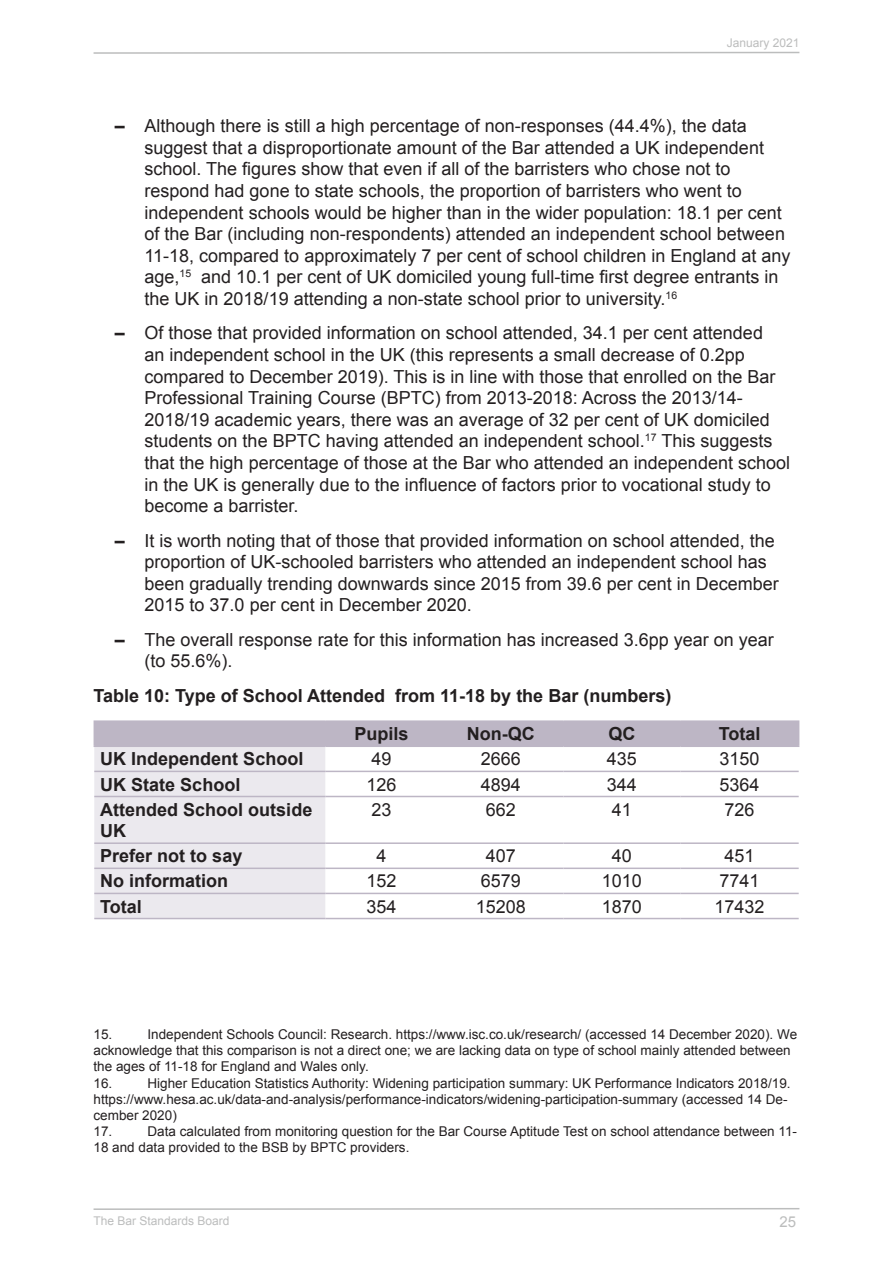
<style>
.page{position:relative;width:893px;height:1263px;background:#fff}
.page>*{position:absolute;margin:0;border:0;box-sizing:border-box;transform-origin:0 0}
.t1{font:18px/21.6px "Arial";color:#231f20}
.Table_title{font:700 18px/21.6px "Arial";color:#231f20}
.t2{font:15px "Arial";color:#bcbdbd}
.Footnote2{font:13.5px/16.2px "Arial";color:#231f20}
.t3{font:12px "Arial";color:#bcbdbd}
.s1{font-weight:700}
</style>
<div class="page">
<svg style="left:93px;top:51px;width:707px;height:3px"></svg>
<svg style="left:93px;top:1208px;width:707px;height:2px"></svg>
<hr style="left:94px;top:720px;width:231px;height:2px;background:#bdb6c5">
<hr style="left:325px;top:720px;width:113px;height:2px;background:#bdb6c5">
<hr style="left:438px;top:720px;width:125px;height:2px;background:#bdb6c5">
<hr style="left:563px;top:720px;width:117px;height:2px;background:#bdb6c5">
<hr style="left:680px;top:720px;width:119px;height:2px;background:#bdb6c5">
<svg style="left:94px;top:722px;width:705px;height:196px"></svg>
<hr style="left:94px;top:745px;width:231px;height:2px;background:#bdb6c5">
<hr style="left:325px;top:745px;width:113px;height:2px;background:#bdb6c5">
<hr style="left:438px;top:745px;width:125px;height:2px;background:#bdb6c5">
<hr style="left:563px;top:745px;width:117px;height:2px;background:#bdb6c5">
<hr style="left:680px;top:745px;width:119px;height:2px;background:#bdb6c5">
<hr style="left:94px;top:771px;width:231px;height:1px;background:#bdb6c5">
<hr style="left:325px;top:771px;width:113px;height:1px;background:#bdb6c5">
<hr style="left:438px;top:771px;width:125px;height:1px;background:#bdb6c5">
<hr style="left:563px;top:771px;width:117px;height:1px;background:#bdb6c5">
<hr style="left:680px;top:771px;width:119px;height:1px;background:#bdb6c5">
<hr style="left:94px;top:796px;width:231px;height:1px;background:#bdb6c5">
<hr style="left:325px;top:796px;width:113px;height:1px;background:#bdb6c5">
<hr style="left:438px;top:796px;width:125px;height:1px;background:#bdb6c5">
<hr style="left:563px;top:796px;width:117px;height:1px;background:#bdb6c5">
<hr style="left:680px;top:796px;width:119px;height:1px;background:#bdb6c5">
<hr style="left:94px;top:842px;width:231px;height:2px;background:#bdb6c5">
<hr style="left:325px;top:842px;width:113px;height:2px;background:#bdb6c5">
<hr style="left:438px;top:842px;width:125px;height:2px;background:#bdb6c5">
<hr style="left:563px;top:842px;width:117px;height:2px;background:#bdb6c5">
<hr style="left:680px;top:842px;width:119px;height:2px;background:#bdb6c5">
<hr style="left:94px;top:867px;width:231px;height:2px;background:#bdb6c5">
<hr style="left:325px;top:867px;width:113px;height:2px;background:#bdb6c5">
<hr style="left:438px;top:867px;width:125px;height:2px;background:#bdb6c5">
<hr style="left:563px;top:867px;width:117px;height:2px;background:#bdb6c5">
<hr style="left:680px;top:867px;width:119px;height:2px;background:#bdb6c5">
<hr style="left:94px;top:893px;width:231px;height:1px;background:#bdb6c5">
<hr style="left:325px;top:893px;width:113px;height:1px;background:#bdb6c5">
<hr style="left:438px;top:893px;width:125px;height:1px;background:#bdb6c5">
<hr style="left:563px;top:893px;width:117px;height:1px;background:#bdb6c5">
<hr style="left:680px;top:893px;width:119px;height:1px;background:#bdb6c5">
<hr style="left:94px;top:918px;width:231px;height:1px;background:#bdb6c5">
<hr style="left:325px;top:918px;width:113px;height:1px;background:#bdb6c5">
<hr style="left:438px;top:918px;width:125px;height:1px;background:#bdb6c5">
<hr style="left:563px;top:918px;width:117px;height:1px;background:#bdb6c5">
<hr style="left:680px;top:918px;width:119px;height:1px;background:#bdb6c5">
<p class="t3" style="left:727px;top:35px;width:74px">January 2021</p>
<p class="t1" style="left:145px;top:115px;width:647px;text-indent:-30px"><span class="s1">–</span> Although there is still a high percentage of non-responses (44.4%), the data suggest that a disproportionate amount of the Bar attended a UK independent school. The figures show that even if all of the barristers who chose not to respond had gone to state schools, the proportion of barristers who went to independent schools would be higher than in the wider population: 18.1 per cent of the Bar (including non-respondents) attended an independent school between 11-18, compared to approximately 7 per cent of school children in England at any age,<sup>15</sup> and 10.1 per cent of UK domiciled young full-time first degree entrants in the UK in 2018/19 attending a non-state school prior to university.<sup>16</sup></p>
<p class="t1" style="left:145px;top:322px;width:647px;text-indent:-30px"><span class="s1">–</span> Of those that provided information on school attended, 34.1 per cent attended<br>an independent school in the UK (this represents a small decrease of 0.2pp compared to December 2019). This is in line with those that enrolled on the Bar Professional Training Course (BPTC) from 2013-2018: Across the 2013/14- 2018/19 academic years, there was an average of 32 per cent of UK domiciled students on the BPTC having attended an independent school.<sup>17</sup> This suggests that the high percentage of those at the Bar who attended an independent school in the UK is generally due to the influence of factors prior to vocational study to become a barrister.</p>
<p class="t1" style="left:145px;top:530px;width:636px;text-indent:-30px"><span class="s1">–</span> It is worth noting that of those that provided information on school attended, the proportion of UK-schooled barristers who attended an independent school has been gradually trending downwards since 2015 from 39.6 per cent in December 2015 to 37.0 per cent in December 2020.</p>
<p class="t1" style="left:145px;top:629px;width:631px;text-indent:-30px"><span class="s1">–</span> The overall response rate for this information has increased 3.6pp year on year (to 55.6%).</p>
<p class="Table_title" style="left:94px;top:685px;width:579px">Table 10: Type of School Attended from 11-18 by the Bar (numbers)</p>
<p class="Table_title" style="left:355px;top:724px;width:56px">Pupils</p>
<p class="Table_title" style="left:467px;top:724px;width:69px">Non-QC</p>
<p class="Table_title" style="left:608px;top:724px;width:28px">QC</p>
<p class="Table_title" style="left:719px;top:724px;width:43px">Total</p>
<p class="Table_title" style="left:100px;top:749px;width:205px">UK Independent School</p>
<p class="t1" style="left:372px;top:748px;width:22px">49</p>
<p class="t1" style="left:481px;top:748px;width:42px">2666</p>
<p class="t1" style="left:607px;top:748px;width:32px">435</p>
<p class="t1" style="left:719px;top:748px;width:42px">3150</p>
<p class="Table_title" style="left:100px;top:774px;width:142px">UK State School</p>
<p class="t1" style="left:367px;top:773px;width:32px">126</p>
<p class="t1" style="left:481px;top:773px;width:42px">4894</p>
<p class="t1" style="left:607px;top:773px;width:32px">344</p>
<p class="t1" style="left:719px;top:773px;width:42px">5364</p>
<p class="Table_title" style="left:100px;top:799px;width:214px">Attended School outside<br>UK</p>
<p class="t1" style="left:372px;top:799px;width:22px">23</p>
<p class="t1" style="left:486px;top:799px;width:32px">662</p>
<p class="t1" style="left:612px;top:799px;width:22px">41</p>
<p class="t1" style="left:724px;top:799px;width:32px">726</p>
<p class="Table_title" style="left:100px;top:846px;width:144px">Prefer not to say</p>
<p class="t1" style="left:377px;top:845px;width:12px">4</p>
<p class="t1" style="left:486px;top:845px;width:32px">407</p>
<p class="t1" style="left:612px;top:845px;width:22px">40</p>
<p class="t1" style="left:724px;top:845px;width:32px">451</p>
<p class="Table_title" style="left:100px;top:871px;width:129px">No information</p>
<p class="t1" style="left:367px;top:870px;width:32px">152</p>
<p class="t1" style="left:481px;top:870px;width:42px">6579</p>
<p class="t1" style="left:602px;top:870px;width:42px">1010</p>
<p class="t1" style="left:719px;top:870px;width:42px">7741</p>
<p class="Table_title" style="left:100px;top:896px;width:43px">Total</p>
<p class="t1" style="left:367px;top:895px;width:32px">354</p>
<p class="t1" style="left:476px;top:895px;width:52px">15208</p>
<p class="t1" style="left:602px;top:895px;width:42px">1870</p>
<p class="t1" style="left:714px;top:895px;width:52px">17432</p>
<p class="Footnote2" style="left:94px;top:1026px;width:705px;text-indent:54px">Independent Schools Council: Research. https://www.isc.co.uk/research/ (accessed 14 December 2020). We acknowledge that this comparison is not a direct one; we are lacking data on type of school mainly attended between the ages of 11-18 for England and Wales only.</p>
<p class="Footnote2" style="left:94px;top:1075px;width:20px">16.</p>
<p class="Footnote2" style="left:94px;top:1026px;width:20px">15.</p>
<p class="Footnote2" style="left:94px;top:1075px;width:699px;text-indent:54px">Higher Education Statistics Authority: Widening participation summary: UK Performance Indicators 2018/19. https://www.hesa.ac.uk/data-and-analysis/performance-indicators/widening-participation-summary (accessed 14 De&shy;cember 2020)</p>
<p class="Footnote2" style="left:94px;top:1123px;width:20px">17.</p>
<p class="Footnote2" style="left:94px;top:1123px;width:705px;text-indent:54px">Data calculated from monitoring question for the Bar Course Aptitude Test on school attendance between 11-<br>18 and data provided to the BSB by BPTC providers.</p>
<p class="t3" style="left:94px;top:1213px;width:138px">The Bar Standards Board</p>
<p class="t2" style="left:779px;top:1212px;width:18px">25</p>
</div>
